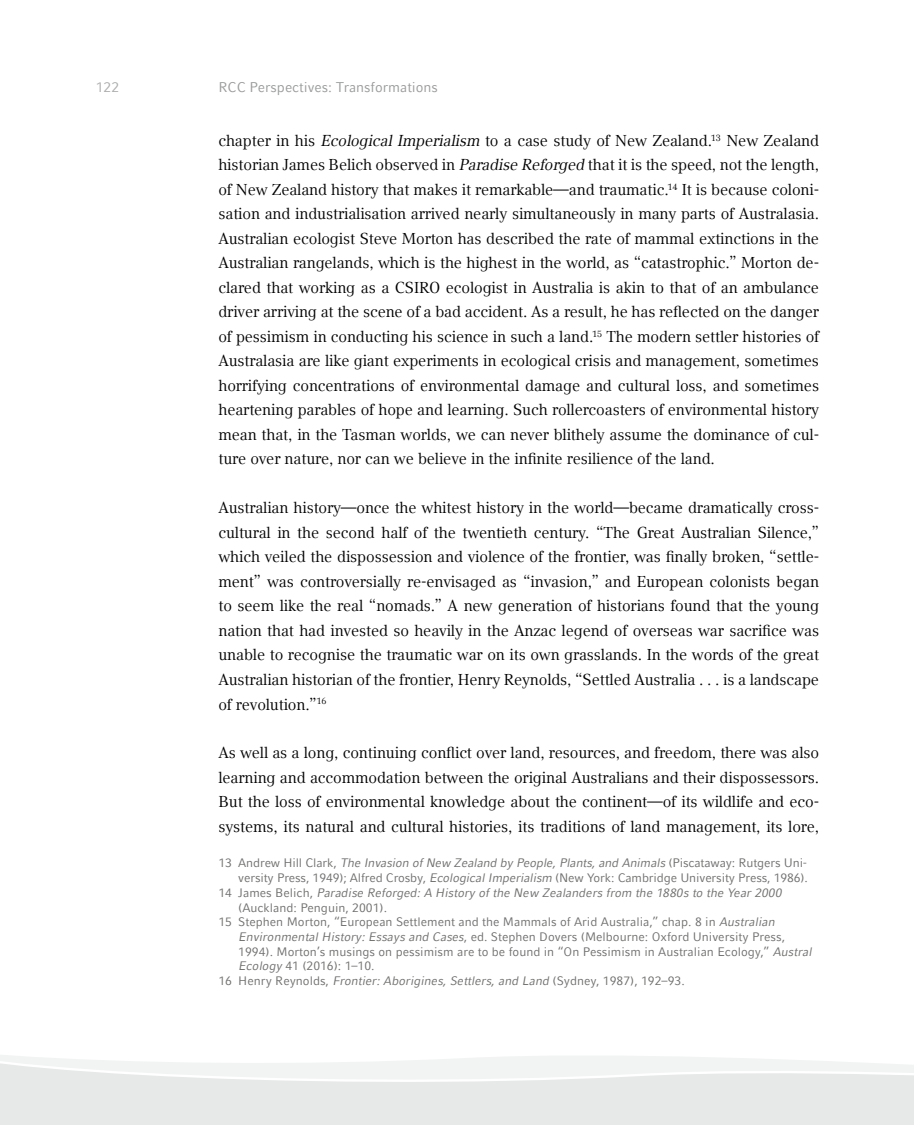
<style>
.page{position:relative;width:914px;height:1125px;background:#fff}
.page>*{position:absolute;margin:0;border:0;box-sizing:border-box;transform-origin:0 0}
.t1{font:15.75px/24.5px "LMU Compatil Text";letter-spacing:-.01em;color:#000;text-align:justify}
.t2{font:14px "LMU Compatil Fact";color:#9a9b9b}
.t3{font:14px "LMU Compatil Fact";color:#acadad}
.t4{font:12.25px "LMU Compatil Fact";color:#6f6f6e}
.t5{font:italic 12.25px "LMU Compatil Fact";color:#6f6f6e}
.s1{font-style:italic}
.s2{font-style:normal}
</style>
<div class="page">
<svg style="left:0;top:1055px;width:913px;height:70px;fill:#e7e8e8"></svg>
<p class="t3" style="left:96px;top:79px;width:25px">122</p>
<p class="t2" style="left:218px;top:79px;width:221px">RCC Perspectives: Transformations</p>
<p class="t1" style="left:218px;top:128px;width:602px">chapter in his <span class="s1">Ecological Imperialism</span> to a case study of New Zealand.<sup>13</sup> New Zealand historian James Belich observed in <span class="s1">Paradise Reforged</span> that it is the speed, not the length, of New Zealand history that makes it remarkable—and traumatic.<sup>14</sup> It is because coloni&shy;sation and industrialisation arrived nearly simultaneously in many parts of Australasia.<br>Australian ecologist Steve Morton has described the rate of mammal extinctions in the Australian rangelands, which is the highest in the world, as “catastrophic.” Morton de&shy;clared that working as a CSIRO ecologist in Australia is akin to that of an ambulance driver arriving at the scene of a bad accident. As a result, he has reflected on the danger of pessimism in conducting his science in such a land.<sup>15</sup> The modern settler histories of Australasia are like giant experiments in ecological crisis and management, sometimes horrifying concentrations of environmental damage and cultural loss, and sometimes heartening parables of hope and learning. Such rollercoasters of environmental history mean that, in the Tasman worlds, we can never blithely assume the dominance of cul&shy;ture over nature, nor can we believe in the infinite resilience of the land.</p>
<p class="t1" style="left:218px;top:495px;width:602px">Australian history—once the whitest history in the world—became dramatically cross&shy;cultural in the second half of the twentieth century. “The Great Australian Silence,” which veiled the dispossession and violence of the frontier, was finally broken, “settle&shy;ment” was controversially re-envisaged as “invasion,” and European colonists began to seem like the real “nomads.” A new generation of historians found that the young nation that had invested so heavily in the Anzac legend of overseas war sacrifice was unable to recognise the traumatic war on its own grasslands. In the words of the great Australian historian of the frontier, Henry Reynolds, “Settled Australia . . . is a landscape of revolution.”<sup>16</sup></p>
<p class="t1" style="left:218px;top:740px;width:602px">As well as a long, continuing conflict over land, resources, and freedom, there was also learning and accommodation between the original Australians and their dispossessors.<br>But the loss of environmental knowledge about the continent—of its wildlife and eco&shy;systems, its natural and cultural histories, its traditions of land management, its lore,</p>
<p class="t5" style="left:218px;top:856px;width:590px"><span class="s2">13 Andrew Hill Clark,</span> The Invasion of New Zealand by People, Plants, and Animals <span class="s2">(Piscataway: Rutgers Uni-</span></p>
<p class="t4" style="left:238px;top:870px;width:571px">versity Press, 1949); Alfred Crosby, <span class="s1">Ecological Imperialism</span> (New York: Cambridge University Press, 1986).</p>
<p class="t5" style="left:218px;top:885px;width:564px"><span class="s2">14 James Belich,</span> Paradise Reforged: A History of the New Zealanders from the 1880s to the Year 2000</p>
<p class="t4" style="left:238px;top:900px;width:150px">(Auckland: Penguin, 2001).</p>
<p class="t4" style="left:218px;top:915px;width:557px">15 Stephen Morton, “European Settlement and the Mammals of Arid Australia,” chap. 8 in <span class="s1">Australian</span></p>
<p class="t4" style="left:238px;top:929px;width:548px"><span class="s1">Environmental History: Essays and Cases</span>, ed. Stephen Dovers (Melbourne: Oxford University Press,</p>
<p class="t4" style="left:238px;top:944px;width:574px">1994). Morton’s musings on pessimism are to be found in “On Pessimism in Australian Ecology,” <span class="s1">Austral</span></p>
<p class="t4" style="left:238px;top:959px;width:138px"><span class="s1">Ecology</span> 41 (2016): 1–10.</p>
<p class="t4" style="left:218px;top:973px;width:467px">16 Henry Reynolds, <span class="s1">Frontier: Aborigines, Settlers, and Land</span> (Sydney, 1987), 192–93.</p>
</div>
